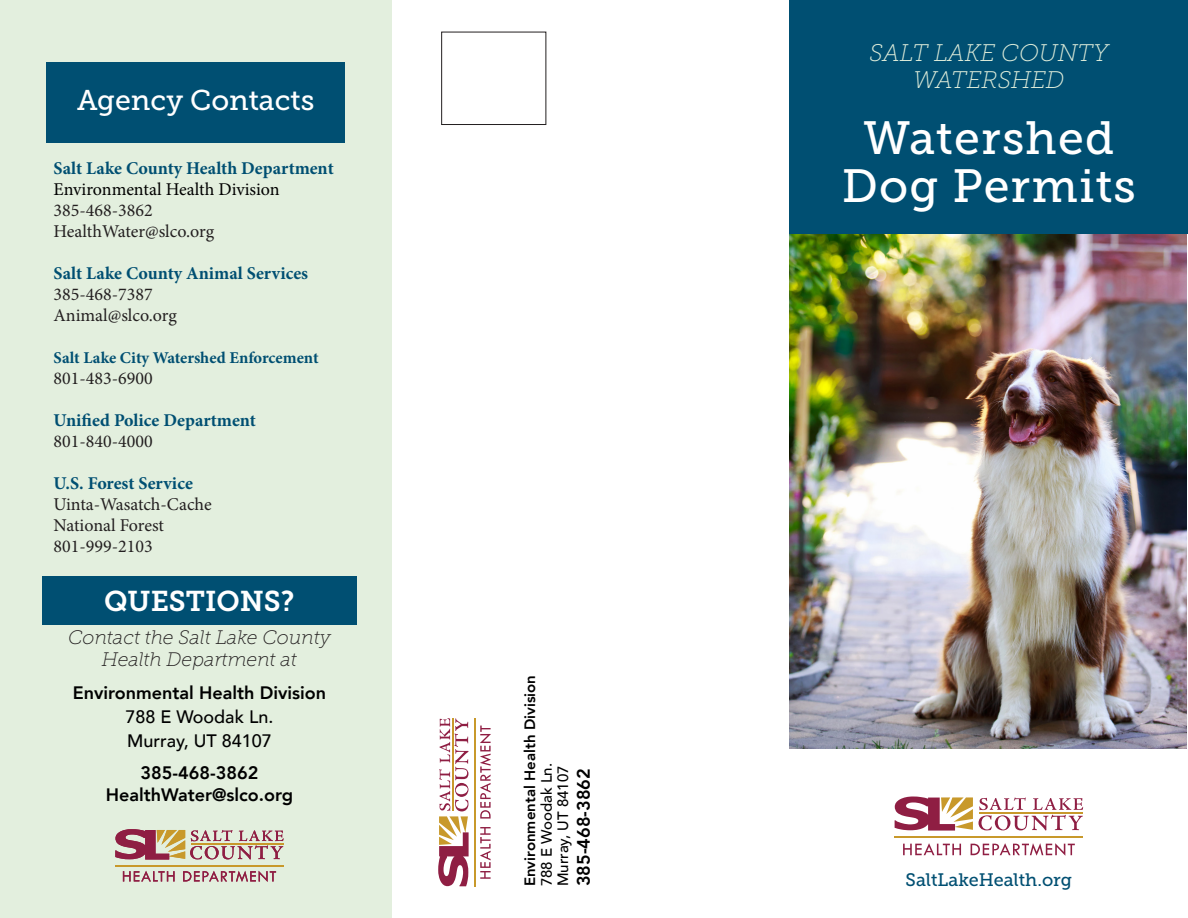
<style>
.page{position:relative;width:1188px;height:918px;background:#fff}
.page>*{position:absolute;margin:0;border:0;box-sizing:border-box;transform-origin:0 0}
.t1{font:46.5px "Museo Slab 500";letter-spacing:.025em;color:#fff}
.t2{font:28.5px "Museo Slab 500";color:#fff}
.t3{font:28.5px "Museo Slab 700";color:#fff}
.t4{font:italic 24px/27px "Museo Slab 100";color:#dfedda;text-align:center}
.t5{font:italic 19.5px/21.6px "Museo Slab 100";color:#231f20;text-align:center}
.t6{font:18px "Minion Pro";color:#231f20}
.t7{font:700 18px "Minion Pro";color:#004f72}
.t8{font:800 18px "Avenir";color:#000}
.t9{font:18px "Minion Pro";color:#000}
.t10{font:500 18px "Avenir";color:#000}
.t11{font:18px "Museo Slab 500";letter-spacing:-.005em;color:#004f72}
.t12{font:700 16.5px "Minion Pro";letter-spacing:-.005em;color:#004f72}
.t13{font:800 15px "Avenir";color:#000}
.t14{font:500 15px "Avenir";color:#000}
</style>
<div class="page">
<div style="left:0;top:0;width:392px;height:918px;background:#e3efde"></div>
<div style="left:46px;top:62px;width:299px;height:81px;background:#004f72"></div>
<img style="left:790px;top:234px;width:397px;height:514px">
<div style="left:790px;top:0;width:398px;height:234px;background:#004f72"></div>
<svg style="left:115px;top:829px;width:168px;height:31px"></svg>
<hr style="left:191px;top:843px;width:92px;height:1px;background:#c8992b">
<hr style="left:115px;top:865px;width:168px;height:1px;background:#c8992b">
<svg style="left:123px;top:871px;width:52px;height:11px"></svg>
<svg style="left:183px;top:871px;width:93px;height:11px"></svg>
<div style="left:441px;top:32px;width:105px;height:93px;border:1px solid #231f20"></div>
<svg style="left:438px;top:718px;width:31px;height:168px"></svg>
<hr style="left:452px;top:718px;width:1px;height:93px;background:#c8992b">
<hr style="left:474px;top:718px;width:1px;height:168px;background:#c8992b">
<svg style="left:480px;top:827px;width:11px;height:52px"></svg>
<svg style="left:480px;top:726px;width:11px;height:93px"></svg>
<svg style="left:979px;top:797px;width:104px;height:34px"></svg>
<svg style="left:895px;top:797px;width:78px;height:34px"></svg>
<hr style="left:979px;top:812px;width:104px;height:1px;background:#c8992b">
<hr style="left:895px;top:837px;width:188px;height:1px;background:#c8992b">
<svg style="left:903px;top:843px;width:58px;height:12px"></svg>
<svg style="left:971px;top:843px;width:104px;height:13px"></svg>
<div style="left:42px;top:576px;width:315px;height:49px;background:#004f72"></div>
<p class="t2" style="left:77px;top:84px;width:239px">Agency Contacts</p>
<p class="t7" style="left:54px;top:156px;width:282px">Salt Lake County Health Department</p>
<p class="t9" style="left:54px;top:178px;width:228px">Environmental Health Division</p>
<p class="t6" style="left:54px;top:199px;width:101px">385-468-3862</p>
<p class="t6" style="left:54px;top:220px;width:162px">HealthWater@slco.org</p>
<p class="t7" style="left:54px;top:261px;width:256px">Salt Lake County Animal Services</p>
<p class="t6" style="left:54px;top:283px;width:101px">385-468-7387</p>
<p class="t6" style="left:54px;top:304px;width:125px">Animal@slco.org</p>
<p class="t12" style="left:54px;top:346px;width:267px">Salt Lake City Watershed Enforcement</p>
<p class="t6" style="left:54px;top:367px;width:101px">801-483-6900</p>
<p class="t7" style="left:54px;top:408px;width:204px">Unified Police Department</p>
<p class="t6" style="left:54px;top:430px;width:101px">801-840-4000</p>
<p class="t7" style="left:54px;top:471px;width:141px">U.S. Forest Service</p>
<p class="t6" style="left:54px;top:493px;width:160px">Uinta-Wasatch-Cache</p>
<p class="t6" style="left:54px;top:514px;width:112px">National Forest</p>
<p class="t6" style="left:54px;top:535px;width:101px">801-999-2103</p>
<p class="t3" style="left:104px;top:585px;width:192px">QUESTIONS?</p>
<p class="t5" style="left:68px;top:627px;width:264px">Contact the Salt Lake County<br>Health Department at</p>
<p class="t8" style="left:73px;top:679px;width:255px">Environmental Health Division</p>
<p class="t10" style="left:125px;top:701px;width:149px">788 E Woodak Ln.</p>
<p class="t10" style="left:127px;top:725px;width:146px">Murray, UT 84107</p>
<p class="t8" style="left:140px;top:759px;width:119px">385-468-3862</p>
<p class="t8" style="left:106px;top:780px;width:189px">HealthWater@slco.org</p>
<p class="t13" style="left:518px;top:886px;width:213px;rotate:-90deg">Environmental Health Division</p>
<p class="t14" style="left:534px;top:886px;width:125px;rotate:-90deg">788 E Woodak Ln.</p>
<p class="t14" style="left:550px;top:886px;width:122px;rotate:-90deg">Murray, UT 84107</p>
<p class="t8" style="left:570px;top:886px;width:119px;rotate:-90deg">385-468-3862</p>
<p class="t4" style="left:869px;top:39px;width:240px">SALT LAKE COUNTY<br>WATERSHED</p>
<p class="t1" style="left:863px;top:112px;width:252px">Watershed</p>
<p class="t1" style="left:842px;top:160px;width:296px">Dog Permits</p>
<p class="t11" style="left:906px;top:870px;width:168px">SaltLakeHealth.org</p>
</div>
